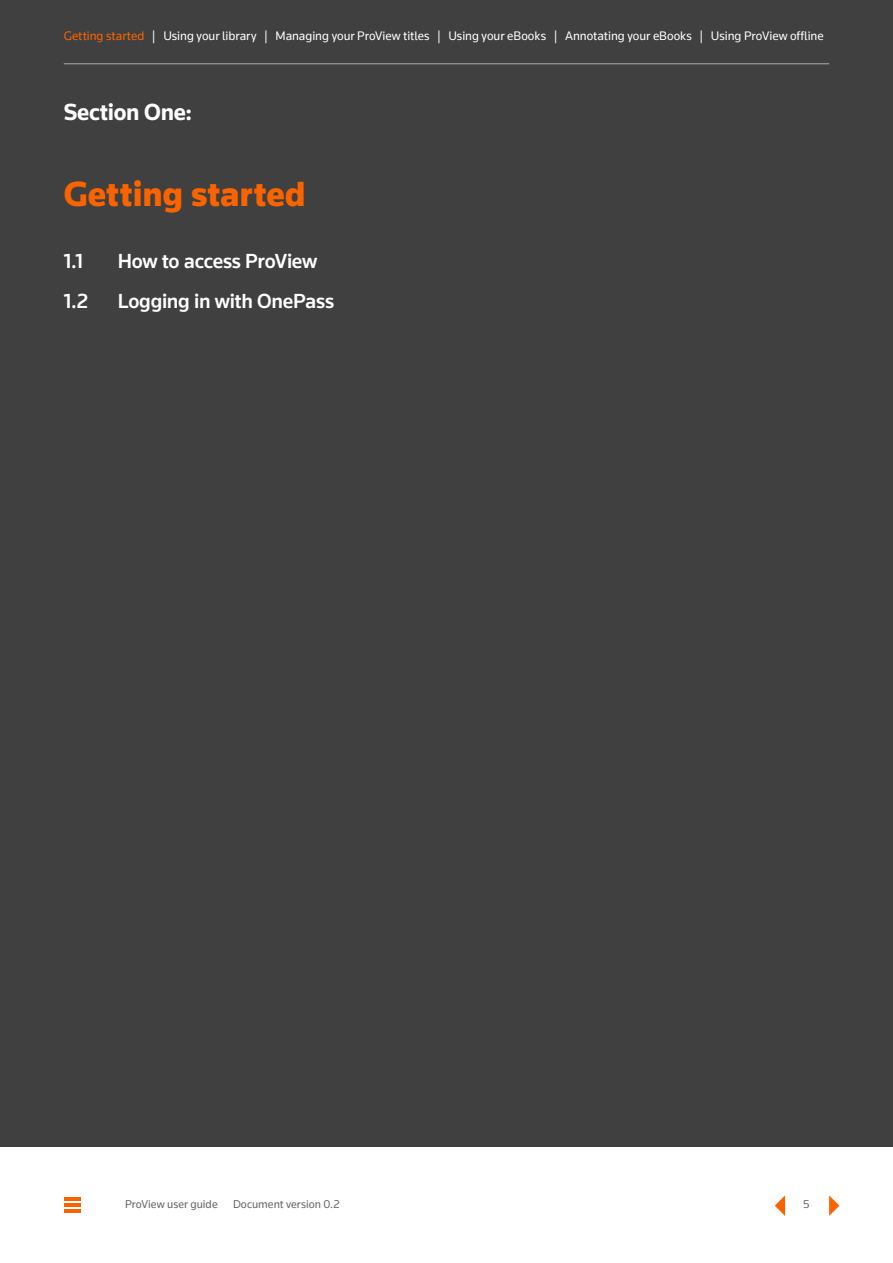
<style>
.page{position:relative;width:893px;height:1263px;background:#fff}
.page>*{position:absolute;margin:0;border:0;box-sizing:border-box;transform-origin:0 0}
.t1{font:900 36px "Knowledge 2017";letter-spacing:-.005em;color:#fa6400}
.t2{font:700 24px "Knowledge 2017";letter-spacing:-.015em;color:#fff}
.t3{font:500 21px "Knowledge 2017";letter-spacing:-.015em;color:#fff}
.t4{font:12.75px "Knowledge 2017";letter-spacing:-.005em;color:#fff}
.t5{font:11.7px "Knowledge 2017";letter-spacing:.005em;color:#666}
.s1{color:#fa6400}
</style>
<div class="page">
<hr style="left:64px;top:1197px;width:17px;height:3px;background:#fa6400">
<hr style="left:64px;top:1203px;width:17px;height:4px;background:#fa6400">
<hr style="left:64px;top:1209px;width:17px;height:4px;background:#fa6400">
<div style="left:0;top:0;width:893px;height:1146px;background:#404040"></div>
<svg style="left:829px;top:1195px;width:10px;height:21px"></svg>
<svg style="left:775px;top:1195px;width:10px;height:21px"></svg>
<hr style="left:64px;top:63px;width:765px;height:1px;background:#afafaf">
<p class="t4" style="left:64px;top:28px;width:761px"><span class="s1">Getting started</span> | Using your library | Managing your ProView titles | Using your eBooks | Annotating your eBooks | Using ProView offline</p>
<h2 class="t2" style="left:64px;top:97px;width:130px">Section One:</h2>
<h1 class="t1" style="left:64px;top:172px;width:243px">Getting started</h1>
<h3 class="t3" style="left:64px;top:248px;width:21px">1.1</h3>
<h3 class="t3" style="left:118px;top:248px;width:201px">How to access ProView</h3>
<h3 class="t3" style="left:64px;top:288px;width:26px">1.2</h3>
<h3 class="t3" style="left:118px;top:288px;width:218px">Logging in with OnePass</h3>
<p class="t5" style="left:125px;top:1197px;width:94px">ProView user guide</p>
<p class="t5" style="left:233px;top:1197px;width:108px">Document version 0.2</p>
<p class="t5" style="left:803px;top:1197px;width:8px">5</p>
</div>
